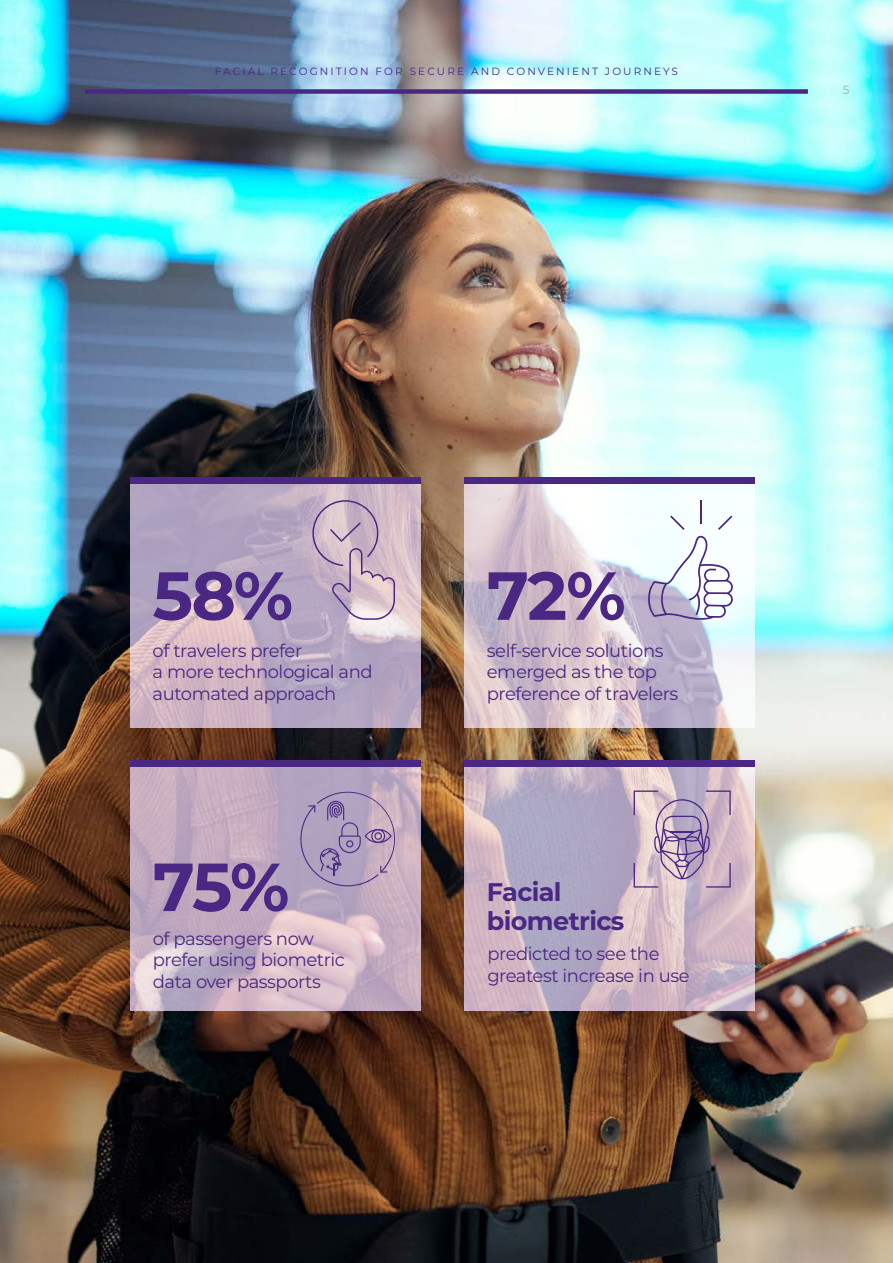
<style>
.page{position:relative;width:893px;height:1263px;background:#fff}
.page>*{position:absolute;margin:0;border:0;box-sizing:border-box;transform-origin:0 0}
.t1{font:700 67.8px "IDEMIA";color:#4b2784}
.t2{font:700 25.5px/28.5px "IDEMIA";letter-spacing:-.025em;color:#4b2784}
.t3{font:18px/21.6px "IDEMIA";letter-spacing:-.025em;color:#4b2784}
.t4{font:500 12px "IDEMIA";color:#b3babe}
.t5{font:10.5px "IDEMIA";letter-spacing:.2em;color:#4b2784}
</style>
<div class="page">
<img style="left:0;top:0;width:893px;height:1263px">
<div style="left:85px;top:89px;width:723px;height:5px;background:#4b2784"></div>
<svg style="left:130px;top:766px;width:290px;height:244px;background:#c6afc2"></svg>
<div style="left:130px;top:760px;width:290px;height:6px;background:#4b2784"></div>
<svg style="left:464px;top:484px;width:291px;height:243px"></svg>
<div style="left:464px;top:477px;width:291px;height:7px;background:#4b2784"></div>
<svg style="left:464px;top:766px;width:291px;height:244px;background:#c4b2c4"></svg>
<div style="left:464px;top:760px;width:291px;height:6px;background:#4b2784"></div>
<svg style="left:130px;top:484px;width:290px;height:243px;background:#c0aec3"></svg>
<div style="left:130px;top:477px;width:290px;height:7px;background:#4b2784"></div>
<svg style="left:634px;top:790px;width:97px;height:97px;background:#c2acc1"></svg>
<svg style="left:312px;top:500px;width:83px;height:120px;background:#c7b1c4"></svg>
<hr style="left:700px;top:500px;width:2px;height:23px;background:#4b2784">
<svg style="left:648px;top:515px;width:85px;height:105px"></svg>
<svg style="left:297px;top:786px;width:103px;height:104px;background:#af9cbb"></svg>
<p class="t5" style="left:215px;top:64px;width:465px">FACIAL RECOGNITION FOR SECURE AND CONVENIENT JOURNEYS</p>
<p class="t4" style="left:843px;top:81px;width:8px">5</p>
<h1 class="t1" style="left:153px;top:547px;width:142px">58%</h1>
<h1 class="t1" style="left:487px;top:547px;width:140px">72%</h1>
<p class="t3" style="left:153px;top:639px;width:222px">of travelers prefer<br>a more technological and automated approach</p>
<h1 class="t1" style="left:153px;top:838px;width:138px">75%</h1>
<p class="t3" style="left:153px;top:927px;width:194px">of passengers now prefer using biometric data over passports</p>
<p class="t3" style="left:487px;top:639px;width:193px">self-service solutions emerged as the top preference of travelers</p>
<h2 class="t2" style="left:487px;top:877px;width:139px">Facial biometrics</h2>
<p class="t3" style="left:487px;top:942px;width:204px">predicted to see the greatest increase in use</p>
</div>
